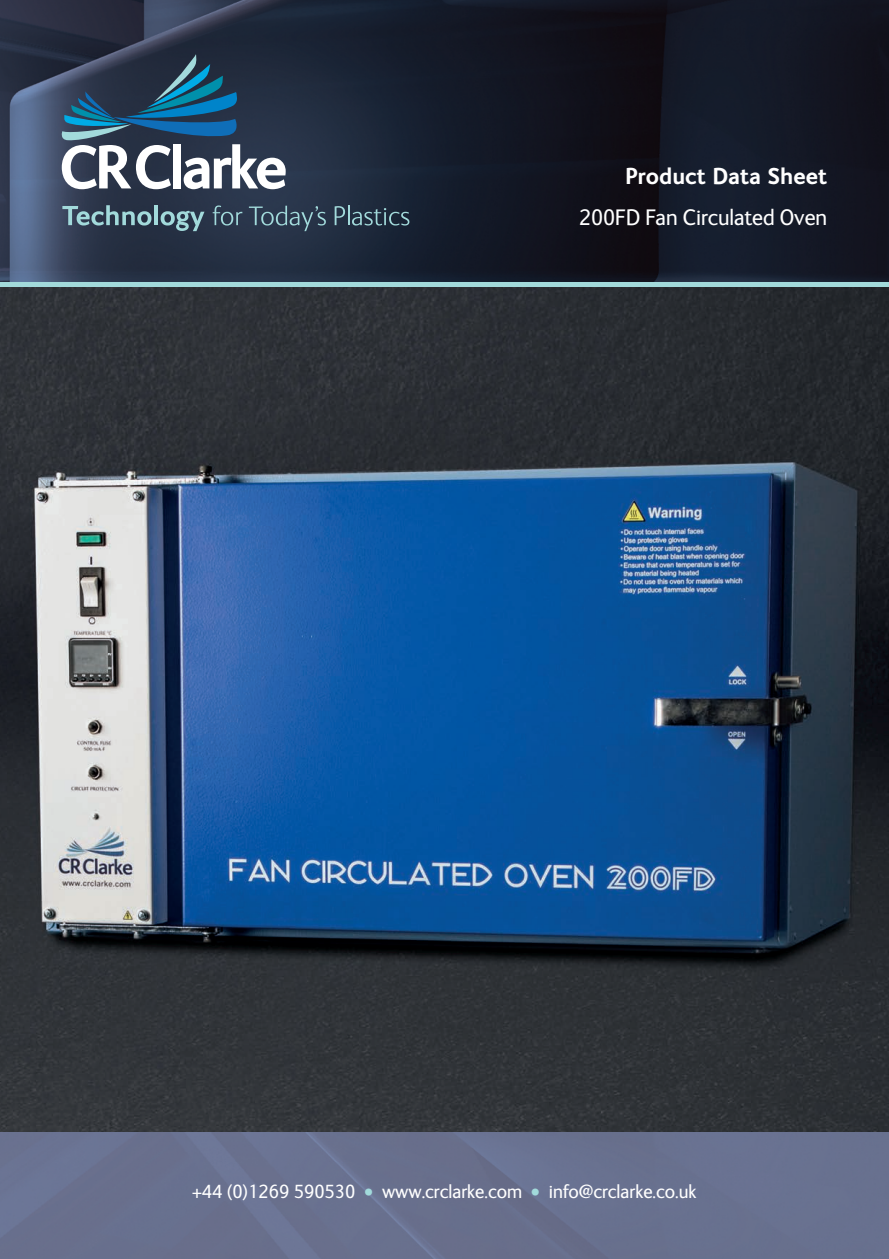
<style>
.page{position:relative;width:889px;height:1259px;background:#fff}
.page>*{position:absolute;margin:0;border:0;box-sizing:border-box;transform-origin:0 0}
.t1{font:22.95px "FS Ingrid";color:#fff}
.t2{font:700 22.95px "FS Ingrid";color:#fff}
.t3{font:19.5px "FS Ingrid";color:#fff}
.s1{font-size:22.5px;color:#a2dadb}
</style>
<div class="page">
<img style="left:0;top:286px;width:889px;height:846px">
<div style="left:0;top:1132px;width:889px;height:127px;background:#69718f"></div>
<img style="left:0;top:0;width:889px;height:282px">
<svg style="left:62px;top:54px;width:224px;height:135px;background:#475f74"></svg>
<svg style="left:62px;top:205px;width:89px;height:20px;background:#57727f"></svg>
<hr style="left:154px;top:205px;width:4px;height:20px;background:#a2dadb">
<svg style="left:161px;top:211px;width:43px;height:20px"></svg>
<svg style="left:213px;top:205px;width:29px;height:20px"></svg>
<svg style="left:249px;top:206px;width:77px;height:25px;background:#3e5263"></svg>
<svg style="left:335px;top:206px;width:74px;height:19px"></svg>
<hr style="left:0;top:282px;width:889px;height:4px;background:#a2dadb">
<p class="t2" style="left:625px;top:161px;width:203px">Product Data Sheet</p>
<p class="t1" style="left:579px;top:202px;width:250px">200FD Fan Circulated Oven</p>
<p class="t3" style="left:193px;top:1178px;width:505px">+44 (0)1269 590530 <span class="s1">•</span> www.crclarke.com <span class="s1">•</span> info@crclarke.co.uk</p>
</div>
